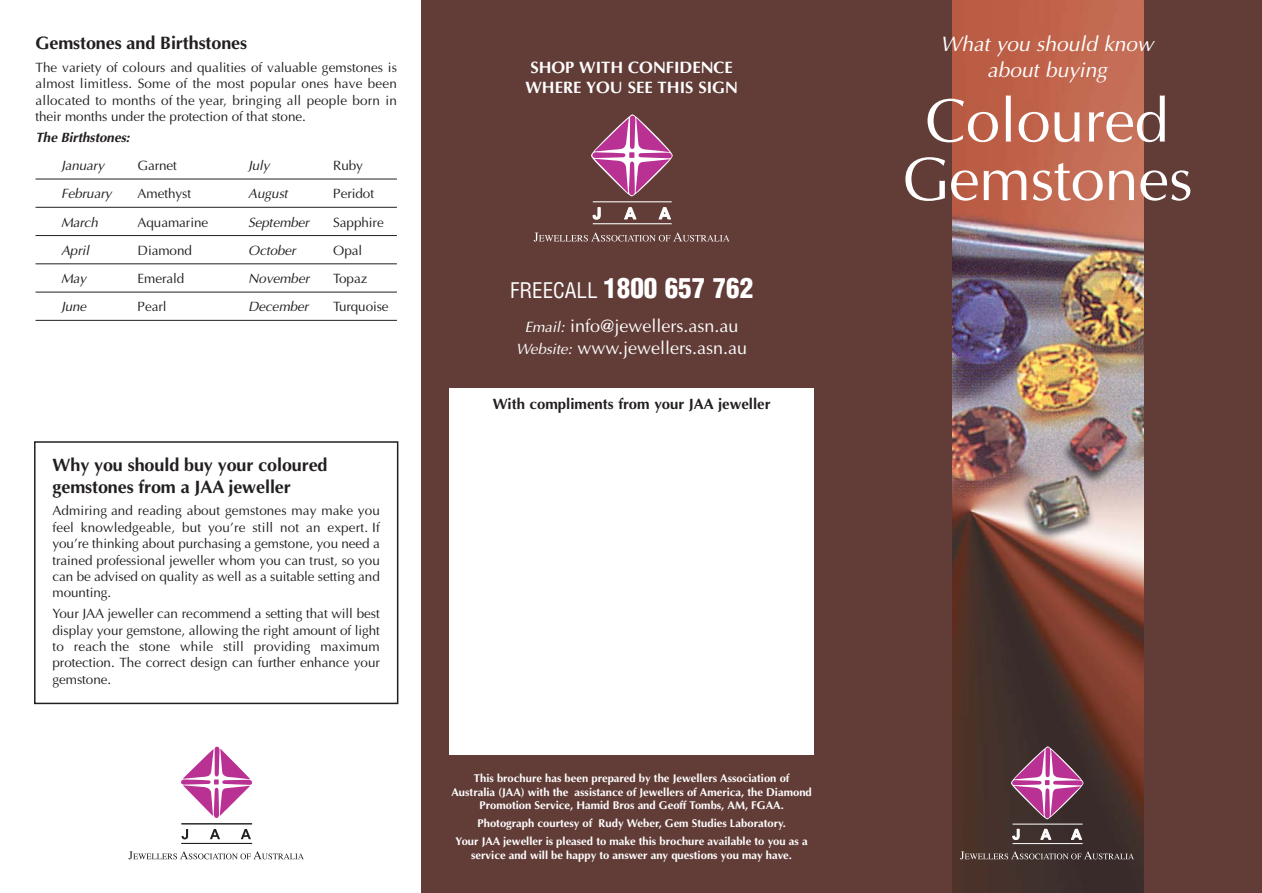
<style>
.page{position:relative;width:1262px;height:893px;background:#fff}
.page>*{position:absolute;margin:0;border:0;box-sizing:border-box;transform-origin:0 0}
.t1{font:61.5px/58.5px "Optima";letter-spacing:-.005em;color:#fff;text-align:center}
.t2{font:900 condensed 27px "Helvetica";color:#fff}
.t3{font:italic 21px/25.5px "Optima";color:#fff;text-align:center}
.t4{font:700 18px/21.9px "Optima";letter-spacing:-.005em;color:#231f1f}
.t5{font:18px/21.9px "Optima";color:#fff;text-align:center}
.t6{font:700 16.5px/20.1px "Optima";color:#fff;text-align:center}
.t7{font:700 15px "Optima";color:#231f1f}
.t8{font:13.5px/16.4px "Optima";letter-spacing:-.005em;color:#231f1f;text-align:justify}
.t9{font:italic 13.5px "Optima";letter-spacing:-.005em;color:#231f1f}
.t10{font:italic 700 13.5px "Optima";letter-spacing:-.005em;color:#231f1f}
.t11{font:700 11.25px/13.6px "Optima";color:#fff;text-align:center}
.s1{font-weight:400;font-size:21px}
.s2{font-style:italic;font-size:15px}
</style>
<div class="page">
<div style="left:421px;top:0;width:840px;height:892px;background:#623d38"></div>
<img style="left:952px;top:0;width:191px;height:892px">
<div style="left:34px;top:441px;width:364px;height:263px;border:2px solid #231f1f"></div>
<hr style="left:36px;top:179px;width:361px;height:1px;background:#231f1f">
<hr style="left:36px;top:207px;width:361px;height:1px;background:#231f1f">
<hr style="left:36px;top:235px;width:361px;height:1px;background:#231f1f">
<hr style="left:36px;top:263px;width:361px;height:1px;background:#231f1f">
<hr style="left:36px;top:292px;width:361px;height:1px;background:#231f1f">
<hr style="left:36px;top:320px;width:361px;height:1px;background:#231f1f">
<svg style="left:1011px;top:746px;width:72px;height:73px;background:#8c5176"></svg>
<svg style="left:1012px;top:829px;width:7px;height:10px"></svg>
<svg style="left:1040px;top:829px;width:11px;height:10px"></svg>
<svg style="left:1071px;top:829px;width:10px;height:10px"></svg>
<svg style="left:960px;top:851px;width:174px;height:8px"></svg>
<hr style="left:1012px;top:823px;width:70px;height:1px;background:#fff">
<hr style="left:1012px;top:843px;width:70px;height:1px;background:#fff">
<svg style="left:591px;top:114px;width:81px;height:82px"></svg>
<svg style="left:593px;top:207px;width:7px;height:12px"></svg>
<svg style="left:624px;top:207px;width:12px;height:12px"></svg>
<svg style="left:659px;top:207px;width:11px;height:12px"></svg>
<svg style="left:534px;top:232px;width:195px;height:9px"></svg>
<hr style="left:593px;top:201px;width:78px;height:1px;background:#fff">
<hr style="left:593px;top:223px;width:78px;height:1px;background:#fff">
<div style="left:449px;top:388px;width:365px;height:366px;background:#fff"></div>
<svg style="left:181px;top:746px;width:72px;height:72px"></svg>
<svg style="left:182px;top:829px;width:6px;height:10px"></svg>
<svg style="left:210px;top:829px;width:10px;height:10px"></svg>
<svg style="left:241px;top:829px;width:10px;height:10px"></svg>
<svg style="left:128px;top:851px;width:176px;height:8px"></svg>
<hr style="left:181px;top:823px;width:71px;height:1px;background:#231f1f">
<hr style="left:181px;top:843px;width:71px;height:1px;background:#231f1f">
<h3 class="t4" style="left:36px;top:34px;width:213px">Gemstones and Birthstones</h3>
<p class="t8" style="left:36px;top:60px;width:363px">The variety of colours and qualities of valuable gemstones is almost limitless. Some of the most popular ones have been allocated to months of the year, bringing all people born in their months under the protection of that stone.</p>
<p class="t10" style="left:36px;top:132px;width:96px">The Birthstones:</p>
<p class="t9" style="left:61px;top:160px;width:45px">January</p>
<p class="t8" style="left:138px;top:159px;width:41px">Garnet</p>
<p class="t9" style="left:248px;top:160px;width:23px">July</p>
<p class="t8" style="left:333px;top:159px;width:31px">Ruby</p>
<p class="t9" style="left:61px;top:188px;width:52px">February</p>
<p class="t8" style="left:138px;top:187px;width:55px">Amethyst</p>
<p class="t9" style="left:248px;top:188px;width:41px">August</p>
<p class="t8" style="left:333px;top:187px;width:42px">Peridot</p>
<p class="t9" style="left:61px;top:216px;width:39px">March</p>
<p class="t8" style="left:138px;top:215px;width:72px">Aquamarine</p>
<p class="t9" style="left:248px;top:216px;width:62px">September</p>
<p class="t8" style="left:333px;top:215px;width:52px">Sapphire</p>
<p class="t9" style="left:61px;top:245px;width:30px">April</p>
<p class="t8" style="left:138px;top:243px;width:56px">Diamond</p>
<p class="t9" style="left:248px;top:245px;width:49px">October</p>
<p class="t8" style="left:333px;top:243px;width:31px">Opal</p>
<p class="t9" style="left:61px;top:273px;width:27px">May</p>
<p class="t8" style="left:138px;top:272px;width:48px">Emerald</p>
<p class="t9" style="left:248px;top:273px;width:62px">November</p>
<p class="t8" style="left:333px;top:272px;width:36px">Topaz</p>
<p class="t9" style="left:61px;top:301px;width:27px">June</p>
<p class="t8" style="left:138px;top:300px;width:30px">Pearl</p>
<p class="t9" style="left:248px;top:301px;width:62px">December</p>
<p class="t8" style="left:333px;top:300px;width:57px">Turquoise</p>
<h3 class="t4" style="left:53px;top:455px;width:277px">Why you should buy your coloured gemstones from a JAA jeweller</h3>
<p class="t8" style="left:53px;top:504px;width:329px">Admiring and reading about gemstones may make you feel knowledgeable, but you’re still not an expert. If you’re thinking about purchasing a gemstone, you need a trained professional jeweller whom you can trust, so you can be advised on quality as well as a suitable setting and mounting.</p>
<p class="t8" style="left:53px;top:606px;width:329px">Your JAA jeweller can recommend a setting that will best display your gemstone, allowing the right amount of light to reach the stone while still providing maximum protection. The correct design can further enhance your gemstone.</p>
<p class="t6" style="left:525px;top:59px;width:214px">SHOP WITH CONFIDENCE<br>WHERE YOU SEE THIS SIGN</p>
<h2 class="t2" style="left:510px;top:278px;width:245px"><span class="s1">FREECALL</span> 1800 657 762</h2>
<h3 class="t5" style="left:516px;top:317px;width:233px"><span class="s2">Email:</span> info@jewellers.asn.au<br><span class="s2">Website:</span> www.jewellers.asn.au</h3>
<p class="t7" style="left:493px;top:397px;width:279px">With compliments from your JAA jeweller</p>
<p class="t11" style="left:451px;top:772px;width:362px">This brochure has been prepared by the Jewellers Association of<br>Australia (JAA) with the assistance of Jewellers of America, the Diamond<br>Promotion Service, Hamid Bros and Geoff Tombs, AM, FGAA.</p>
<p class="t11" style="left:455px;top:815px;width:353px;line-height:18px">Photograph courtesy of Rudy Weber, Gem Studies Laboratory.<br>Your JAA jeweller is pleased to make this brochure available to you as a</p>
<p class="t11" style="left:471px;top:849px;width:322px">service and will be happy to answer any questions you may have.</p>
<h3 class="t3" style="left:940px;top:34px;width:214px">What you should know about buying</h3>
<h1 class="t1" style="left:901px;top:97px;width:293px">Coloured<br>Gemstones</h1>
</div>
